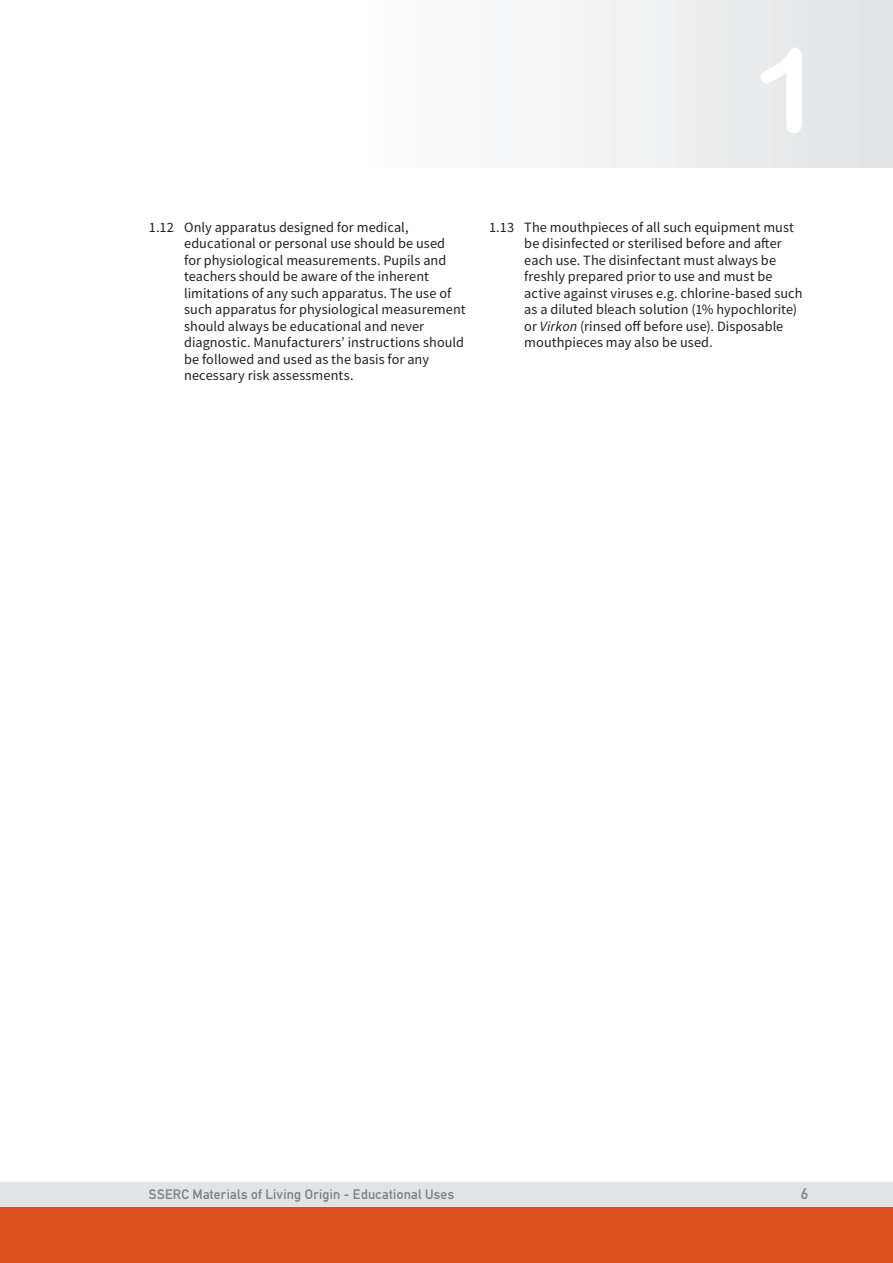
<style>
.page{position:relative;width:893px;height:1263px;background:#fff}
.page>*{position:absolute;margin:0;border:0;box-sizing:border-box;transform-origin:0 0}
.t1{font:117px "Arial Rounded MT Bold";color:#fff}
.t2{font:700 15px "DIN Alternate";color:#7d8082}
.t3{font:14.25px/16.5px "Source Sans Pro";letter-spacing:.005em;color:#231f20}
.t4{font:700 13.5px "DIN Alternate";letter-spacing:.02em;color:#7d8082}
.s1{font-style:italic}
</style>
<div class="page">
<div style="left:264px;top:0;width:629px;height:168px;background:linear-gradient(to right,#fff,#e3e4e5)"></div>
<div style="left:0;top:1182px;width:893px;height:26px;background:#e2e3e4"></div>
<div style="left:0;top:1208px;width:893px;height:55px;background:#da511d"></div>
<h1 class="t1" style="left:753px;top:21px;width:71px">1</h1>
<p class="t3" style="left:184px;top:219px;width:283px;text-indent:-35px">1.12 Only apparatus designed for medical, educational or personal use should be used for physiological measurements. Pupils and teachers should be aware of the inherent limitations of any such apparatus. The use of such apparatus for physiological measurement should always be educational and never diagnostic. Manufacturers’ instructions should be followed and used as the basis for any necessary risk assessments.</p>
<p class="t3" style="left:524px;top:219px;width:280px;text-indent:-35px">1.13 The mouthpieces of all such equipment must be disinfected or sterilised before and after each use. The disinfectant must always be freshly prepared prior to use and must be active against viruses e.g. chlorine-based such as a diluted bleach solution (1% hypochlorite) or <span class="s1">Virkon</span> (rinsed off before use). Disposable mouthpieces may also be used.</p>
<p class="t4" style="left:149px;top:1184px;width:307px">SSERC Materials of Living Origin - Educational Uses</p>
<p class="t2" style="left:801px;top:1182px;width:9px">6</p>
</div>
